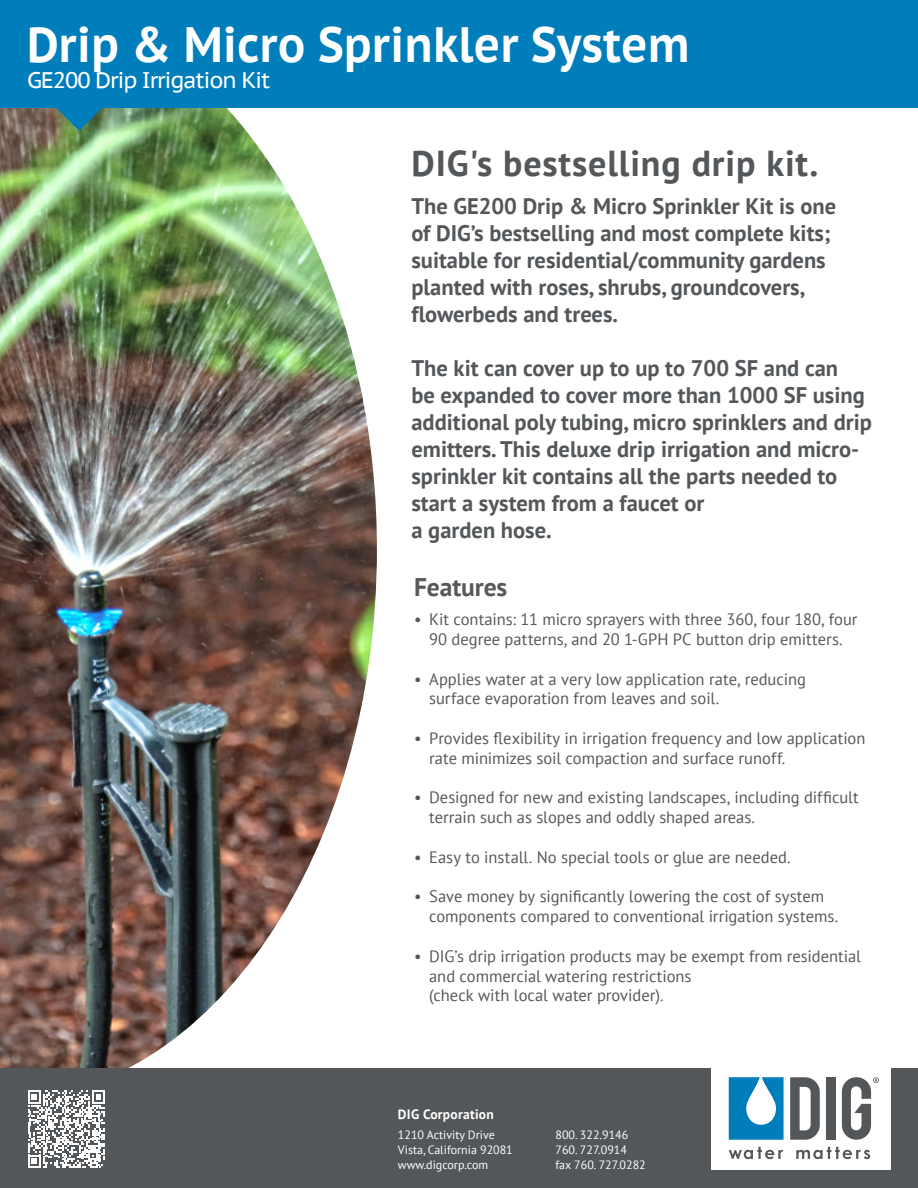
<style>
.page{position:relative;width:918px;height:1188px;background:#fff}
.page>*{position:absolute;margin:0;border:0;box-sizing:border-box;transform-origin:0 0}
.Large_Top_Header{font:700 49.5px "PT Sans Caption";color:#fff;scale:.91 1}
.t1{font:700 36px "PT Sans";letter-spacing:.025em;color:#54575a}
.Product_Group_Header{font:700 25.5px "PT Sans";letter-spacing:-.005em;color:#57585a}
.t2{font:700 22.5px/27px "PT Sans";color:#54575a}
.Large_Top_Header-2{font:22.5px "PT Sans Caption";letter-spacing:-.05em;color:#fff}
.t3{font:16.5px/19.8px "PT Sans";color:#54575a}
.t4{font:700 13.5px "PT Sans";letter-spacing:.02em;color:#fff}
.t5{font:12px "PT Sans";color:#fff}
</style>
<div class="page">
<img style="left:0;top:108px;width:377px;height:960px">
<div style="left:0;top:0;width:918px;height:108px;background:#007dbb"></div>
<svg style="left:54px;top:108px;width:52px;height:23px"></svg>
<div style="left:0;top:1068px;width:918px;height:120px;background:#54575a"></div>
<div style="left:712px;top:1059px;width:179px;height:111px;background:#fff"></div>
<svg style="left:790px;top:1077px;width:30px;height:63px"></svg>
<div style="left:826px;top:1077px;width:9px;height:63px;background:#54575a"></div>
<svg style="left:729px;top:1077px;width:55px;height:63px"></svg>
<svg style="left:729px;top:1147px;width:54px;height:12px"></svg>
<svg style="left:796px;top:1147px;width:74px;height:12px"></svg>
<svg style="left:842px;top:1077px;width:37px;height:63px"></svg>
<svg style="left:28px;top:1090px;width:77px;height:78px"></svg>
<p class="Large_Top_Header" style="left:27px;top:12px;width:730px">Drip &amp; Micro Sprinkler System</p>
<p class="Large_Top_Header-2" style="left:27px;top:65px;width:245px">GE200 Drip Irrigation Kit</p>
<p class="t1" style="left:411px;top:140px;width:408px">DIG's bestselling drip kit.</p>
<p class="t2" style="left:411px;top:192px;width:426px">The GE200 Drip &amp; Micro Sprinkler Kit is one of DIG’s bestselling and most complete kits; suitable for residential/community gardens planted with roses, shrubs, groundcovers, flowerbeds and trees.</p>
<p class="t2" style="left:411px;top:354px;width:462px">The kit can cover up to up to 700 SF and can<br>be expanded to cover more than 1000 SF using additional poly tubing, micro sprinklers and drip emitters. This deluxe drip irrigation and micro&shy;sprinkler kit contains all the parts needed to start a system from a faucet or</p>
<p class="t2" style="left:411px;top:516px;width:142px">a garden hose.</p>
<p class="Product_Group_Header" style="left:414px;top:570px;width:95px">Features</p>
<p class="t3" style="left:414px;top:609px;width:445px;text-align:center">• Kit contains: 11 micro sprayers with three 360, four 180, four<br>90 degree patterns, and 20 1-GPH PC button drip emitters.</p>
<p class="t3" style="left:429px;top:669px;width:378px;text-indent:-15px">• Applies water at a very low application rate, reducing surface evaporation from leaves and soil.</p>
<p class="t3" style="left:429px;top:728px;width:438px;text-indent:-15px">• Provides flexibility in irrigation frequency and low application rate minimizes soil compaction and surface runoff.</p>
<p class="t3" style="left:429px;top:787px;width:431px;text-indent:-15px">• Designed for new and existing landscapes, including difficult terrain such as slopes and oddly shaped areas.</p>
<p class="t3" style="left:414px;top:847px;width:378px">• Easy to install. No special tools or glue are needed.</p>
<p class="t3" style="left:429px;top:886px;width:411px;text-indent:-15px">• Save money by significantly lowering the cost of system components compared to conventional irrigation systems.</p>
<p class="t3" style="left:429px;top:946px;width:433px;text-indent:-15px">• DIG’s drip irrigation products may be exempt from residential and commercial watering restrictions<br>(check with local water provider).</p>
<p class="t4" style="left:398px;top:1106px;width:97px">DIG Corporation</p>
<p class="t5" style="left:398px;top:1127px;width:98px">1210 Activity Drive</p>
<p class="t5" style="left:398px;top:1142px;width:116px">Vista, California 92081</p>
<p class="t5" style="left:398px;top:1157px;width:92px">www.digcorp.com</p>
<p class="t5" style="left:555px;top:1127px;width:74px">800. 322.9146</p>
<p class="t5" style="left:555px;top:1142px;width:73px">760. 727.0914</p>
<p class="t5" style="left:555px;top:1157px;width:92px">fax 760. 727.0282</p>
</div>
